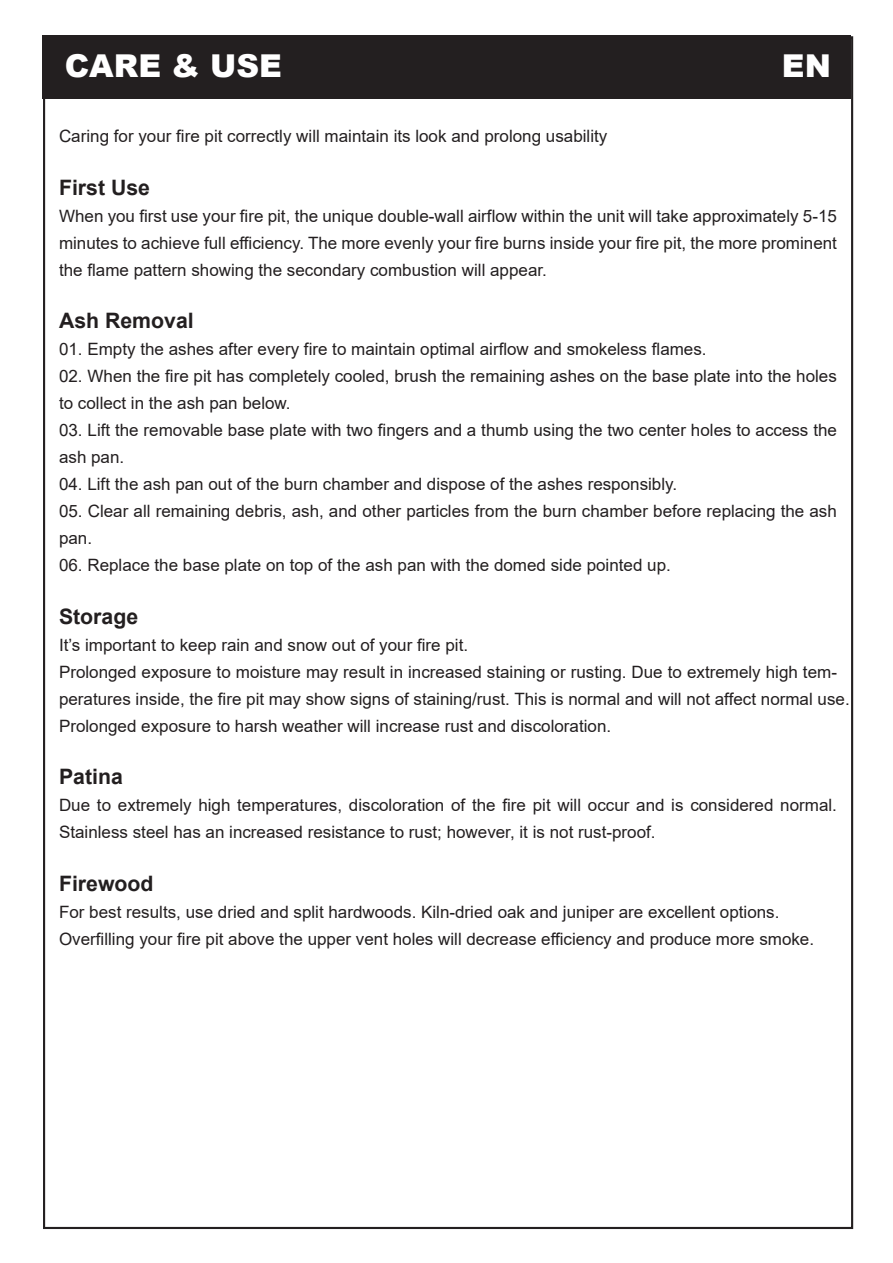
<style>
.page{position:relative;width:893px;height:1263px;background:#fff}
.page>*{position:absolute;margin:0;border:0;box-sizing:border-box;transform-origin:0 0}
.t1{font:900 31.5px "Arial";color:#fff}
.t2{font:700 21.3px "Arial";color:#231f20}
.t3{font:16.95px/27px "Arial";color:#231f20}
</style>
<div class="page">
<div style="left:43px;top:35px;width:808px;height:64px;background:#231f20"></div>
<h1 class="t1" style="left:65px;top:43px;width:218px">CARE &amp; USE</h1>
<h1 class="t1" style="left:782px;top:43px;width:50px">EN</h1>
<p class="t3" style="left:59px;top:123px;width:550px">Caring for your fire pit correctly will maintain its look and prolong usability</p>
<p class="t2" style="left:59px;top:172px;width:92px">First Use</p>
<p class="t3" style="left:59px;top:202px;width:779px;text-align:justify">When you first use your fire pit, the unique double-wall airflow within the unit will take approximately 5-15 minutes to achieve full efficiency. The more evenly your fire burns inside your fire pit, the more prominent the flame pattern showing the secondary combustion will appear.</p>
<p class="t2" style="left:59px;top:306px;width:136px">Ash Removal</p>
<p class="t3" style="left:59px;top:336px;width:649px">01. Empty the ashes after every fire to maintain optimal airflow and smokeless flames.</p>
<p class="t3" style="left:59px;top:363px;width:779px">02. When the fire pit has completely cooled, brush the remaining ashes on the base plate into the holes to collect in the ash pan below.</p>
<p class="t3" style="left:59px;top:417px;width:779px">03. Lift the removable base plate with two fingers and a thumb using the two center holes to access the ash pan.</p>
<p class="t3" style="left:59px;top:471px;width:619px">04. Lift the ash pan out of the burn chamber and dispose of the ashes responsibly.</p>
<p class="t3" style="left:59px;top:498px;width:779px">05. Clear all remaining debris, ash, and other particles from the burn chamber before replacing the ash pan.</p>
<p class="t3" style="left:59px;top:552px;width:613px">06. Replace the base plate on top of the ash pan with the domed side pointed up.</p>
<p class="t2" style="left:59px;top:601px;width:81px">Storage</p>
<p class="t3" style="left:59px;top:631px;width:792px">It’s important to keep rain and snow out of your fire pit.<br>Prolonged exposure to moisture may result in increased staining or rusting. Due to extremely high tem&shy;peratures inside, the fire pit may show signs of staining/rust. This is normal and will not affect normal use.<br>Prolonged exposure to harsh weather will increase rust and discoloration.</p>
<p class="t2" style="left:59px;top:762px;width:65px">Patina</p>
<p class="t3" style="left:59px;top:792px;width:779px">Due to extremely high temperatures, discoloration of the fire pit will occur and is considered normal.<br>Stainless steel has an increased resistance to rust; however, it is not rust-proof.</p>
<p class="t2" style="left:59px;top:868px;width:96px">Firewood</p>
<p class="t3" style="left:59px;top:898px;width:756px">For best results, use dried and split hardwoods. Kiln-dried oak and juniper are excellent options.<br>Overfilling your fire pit above the upper vent holes will decrease efficiency and produce more smoke.</p>
</div>
